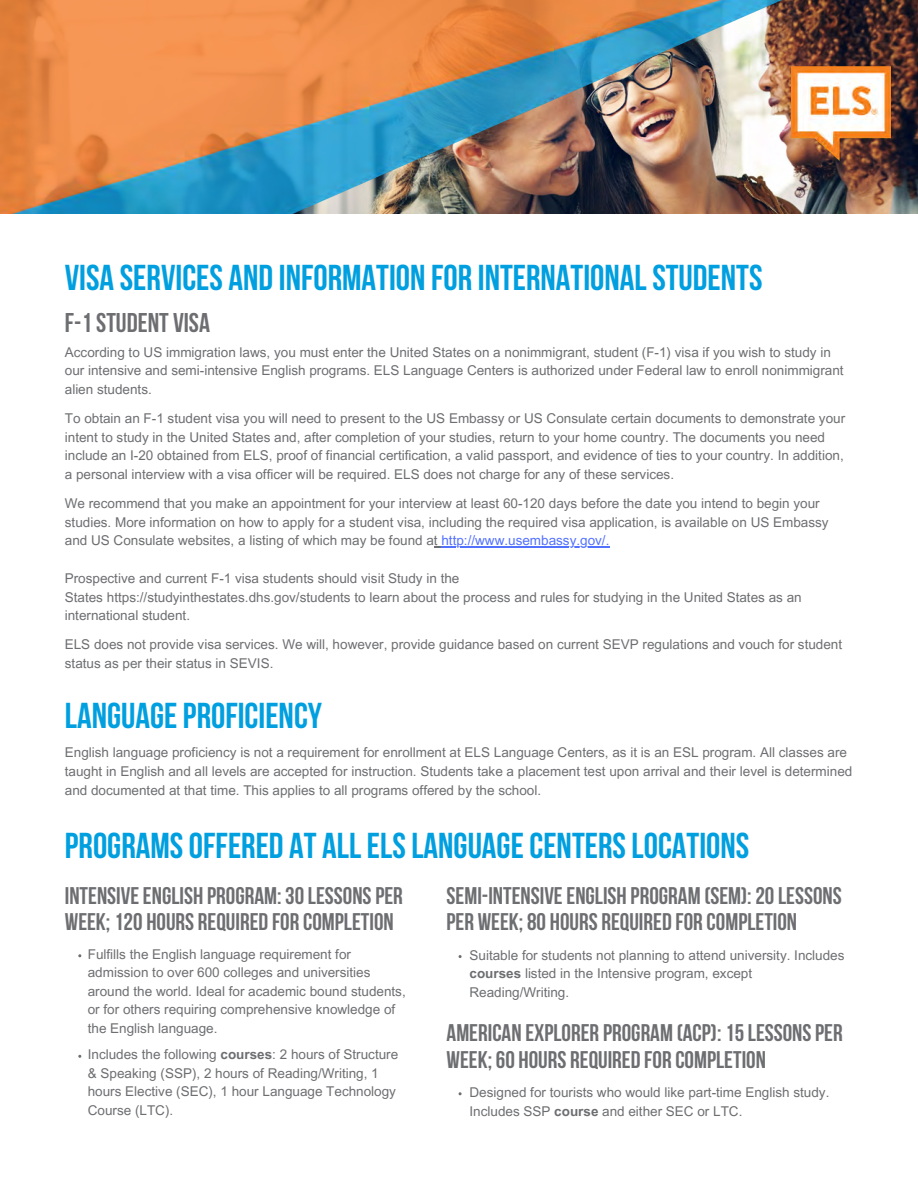
<style>
.page{position:relative;width:918px;height:1188px;background:#fff}
.page>*{position:absolute;margin:0;border:0;box-sizing:border-box;transform-origin:0 0}
.t1{font:700 36px "Bebas Neue";color:#009fdf}
.t2{font:700 27px "Bebas Neue";color:#6d6e71}
.t3{font:700 24px/26.2px "Bebas Neue";color:#6d6e71}
.t4{font:13.5px/18.8px "Arial MT Pro";color:#6d6e71}
.s1{color:#5271ff}
.s2{font-weight:700}
</style>
<div class="page">
<hr style="left:441px;top:547px;width:168px;height:1px;background:#5271ff">
<img style="left:0;top:0;width:918px;height:214px">
<img style="left:792px;top:67px;width:99px;height:93px">
<h1 class="t1" style="left:65px;top:263px;width:699px">VISA SERVICES AND INFORMATION FOR INTERNATIONAL STUDENTS</h1>
<h2 class="t2" style="left:65px;top:311px;width:147px">F-1 STUDENT VISA</h2>
<p class="t4" style="left:65px;top:344px;width:780px">According to US immigration laws, you must enter the United States on a nonimmigrant, student (F-1) visa if you wish to study in our intensive and semi-intensive English programs. ELS Language Centers is authorized under Federal law to enroll nonimmigrant alien students.</p>
<p class="t4" style="left:65px;top:411px;width:782px">To obtain an F-1 student visa you will need to present to the US Embassy or US Consulate certain documents to demonstrate your intent to study in the United States and, after completion of your studies, return to your home country. The documents you need include an I-20 obtained from ELS, proof of financial certification, a valid passport, and evidence of ties to your country. In addition, a personal interview with a visa officer will be required. ELS does not charge for any of these services.</p>
<p class="t4" style="left:65px;top:496px;width:765px">We recommend that you make an appointment for your interview at least 60-120 days before the date you intend to begin your studies. More information on how to apply for a student visa, including the required visa application, is available on US Embassy and US Consulate websites, a listing of which may be found at <span class="s1">http://www.usembassy.gov/.</span></p>
<p class="t4" style="left:65px;top:571px;width:738px">Prospective and current F-1 visa students should visit Study in the<br>States https://studyinthestates.dhs.gov/students to learn about the process and rules for studying in the United States as an international student.</p>
<p class="t4" style="left:65px;top:637px;width:779px">ELS does not provide visa services. We will, however, provide guidance based on current SEVP regulations and vouch for student status as per their status in SEVIS.</p>
<h1 class="t1" style="left:65px;top:701px;width:259px">LANGUAGE PROFICIENCY</h1>
<p class="t4" style="left:65px;top:745px;width:789px">English language proficiency is not a requirement for enrollment at ELS Language Centers, as it is an ESL program. All classes are taught in English and all levels are accepted for instruction. Students take a placement test upon arrival and their level is determined and documented at that time. This applies to all programs offered by the school.</p>
<h1 class="t1" style="left:65px;top:831px;width:686px">PROGRAMS OFFERED AT ALL ELS LANGUAGE CENTERS LOCATIONS</h1>
<h3 class="t3" style="left:65px;top:885px;width:340px">INTENSIVE ENGLISH PROGRAM: 30 LESSONS PER<br>WEEK; 120 HOURS REQUIRED FOR COMPLETION</h3>
<p class="t4" style="left:88px;top:947px;width:320px">Fulfills the English language requirement for admission to over 600 colleges and universities around the world. Ideal for academic bound students, or for others requiring comprehensive knowledge of the English language.</p>
<p class="t4" style="left:88px;top:1047px;width:312px">Includes the following <span class="s2">courses</span>: 2 hours of Structure &amp; Speaking (SSP), 2 hours of Reading/Writing, 1 hours Elective (SEC), 1 hour Language Technology Course (LTC).</p>
<h3 class="t3" style="left:447px;top:885px;width:397px">SEMI-INTENSIVE ENGLISH PROGRAM (SEM): 20 LESSONS<br>PER WEEK; 80 HOURS REQUIRED FOR COMPLETION</h3>
<p class="t4" style="left:470px;top:947px;width:376px">Suitable for students not planning to attend university. Includes <span class="s2">courses</span> listed in the Intensive program, except<br>Reading/Writing.</p>
<h3 class="t3" style="left:447px;top:1022px;width:398px">AMERICAN EXPLORER PROGRAM (ACP): 15 LESSONS PER<br>WEEK; 60 HOURS REQUIRED FOR COMPLETION</h3>
<p class="t4" style="left:470px;top:1084px;width:361px">Designed for tourists who would like part-time English study.<br>Includes SSP <span class="s2">course</span> and either SEC or LTC.</p>
</div>
